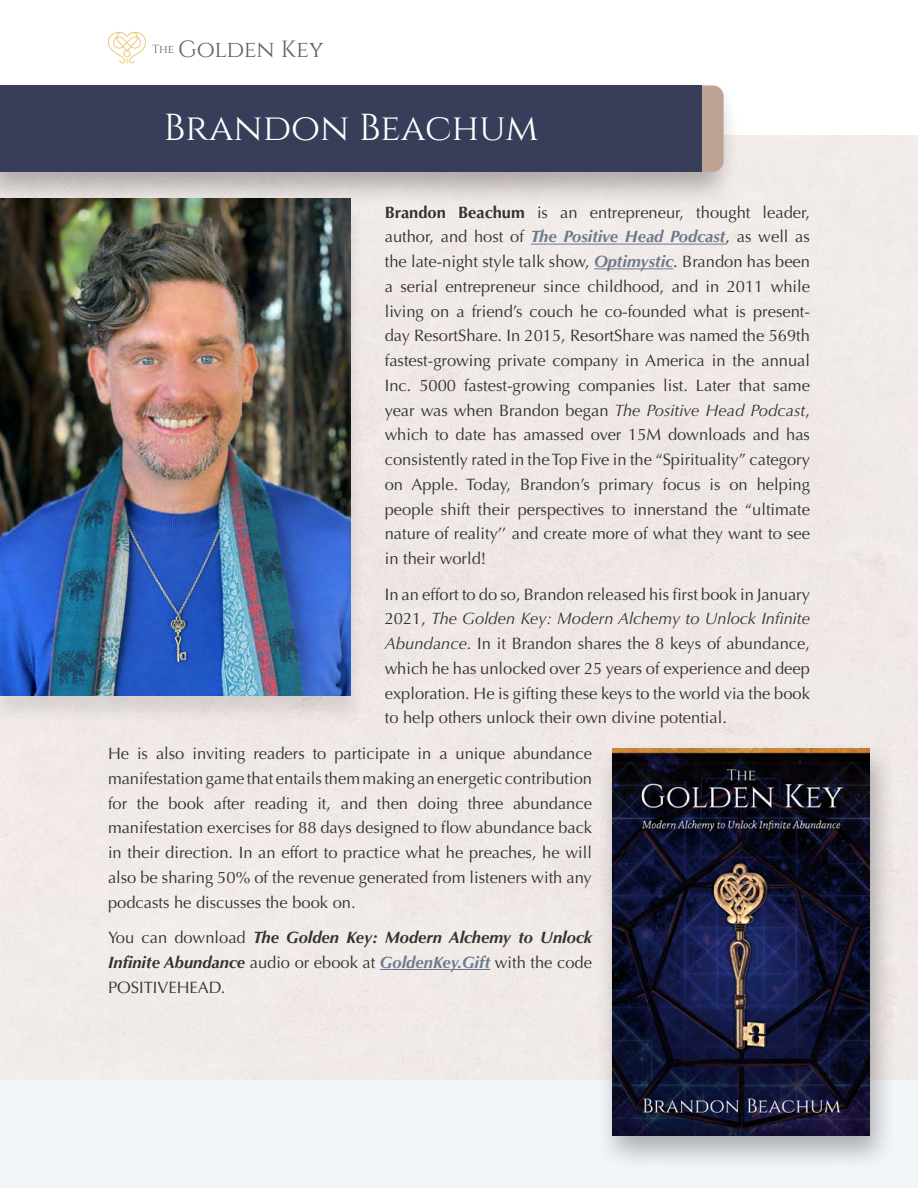
<style>
.page{position:relative;width:918px;height:1188px;background:#fff}
.page>*{position:absolute;margin:0;border:0;box-sizing:border-box;transform-origin:0 0}
.t1{font:37.5px "Cinzel";color:#fff}
.t2{font:23.4px "Cinzel";color:#695a58}
.Body_Paragraph_1{font:16.5px/24.8px "Optima";color:#333;text-align:justify}
.s1{font-weight:700}
.s2{font-weight:700;font-style:italic;color:#6c798c}
.s3{font-style:italic}
.s4{font-weight:700;font-style:italic}
</style>
<div class="page">
<div style="left:0;top:1080px;width:918px;height:108px;background:#f1f6f8"></div>
<svg style="left:108px;top:32px;width:38px;height:31px"></svg>
<div style="left:0;top:77px;width:741px;height:131px;background:#231f20;opacity:.33"></div>
<svg style="left:702px;top:85px;width:22px;height:87px;background:#bfa696"></svg>
<div style="left:0;top:85px;width:702px;height:87px;background:#383e59"></div>
<div style="left:0;top:197px;width:365px;height:527px;background:#231f20;opacity:.12"></div>
<img style="left:0;top:199px;width:351px;height:497px">
<hr style="left:531px;top:244px;width:194px;height:1px;background:#6c798c">
<hr style="left:594px;top:268px;width:79px;height:1px;background:#6c798c">
<hr style="left:380px;top:969px;width:110px;height:1px;background:#6c798c">
<div style="left:595px;top:740px;width:303px;height:432px;background:#231f20;opacity:.33"></div>
<img style="left:612px;top:749px;width:258px;height:387px">
<h2 class="t2" style="left:152px;top:35px;width:173px"><sup>The</sup> Golden Key</h2>
<h1 class="t1" style="left:164px;top:106px;width:376px">Brandon Beachum</h1>
<p class="Body_Paragraph_1" style="left:385px;top:200px;width:427px"><span class="s1">Brandon Beachum</span> is an entrepreneur, thought leader, author, and host of <span class="s2">The Positive Head Podcast</span>, as well as the late-night style talk show, <span class="s2">Optimystic</span>. Brandon has been a serial entrepreneur since childhood, and in 2011 while living on a friend’s couch he co-founded what is present&shy;day ResortShare. In 2015, ResortShare was named the 569th fastest-growing private company in America in the annual Inc. 5000 fastest-growing companies list. Later that same year was when Brandon began <span class="s3">The Positive Head Podcast</span>, which to date has amassed over 15M downloads and has consistently rated in the Top Five in the “Spirituality” category on Apple. Today, Brandon’s primary focus is on helping people shift their perspectives to innerstand the “ultimate nature of reality’’ and create more of what they want to see in their world!</p>
<p class="Body_Paragraph_1" style="left:385px;top:582px;width:427px">In an effort to do so, Brandon released his first book in January 2021, <span class="s3">The Golden Key: Modern Alchemy to Unlock Infinite Abundance</span>. In it Brandon shares the 8 keys of abundance, which he has unlocked over 25 years of experience and deep exploration. He is gifting these keys to the world via the book to help others unlock their own divine potential.</p>
<p class="Body_Paragraph_1" style="left:108px;top:741px;width:486px">He is also inviting readers to participate in a unique abundance manifestation game that entails them making an energetic contribution for the book after reading it, and then doing three abundance manifestation exercises for 88 days designed to flow abundance back in their direction. In an effort to practice what he preaches, he will also be sharing 50% of the revenue generated from listeners with any podcasts he discusses the book on.</p>
<p class="Body_Paragraph_1" style="left:108px;top:925px;width:485px">You can download <span class="s4">The Golden Key: Modern Alchemy to Unlock Infinite Abundance</span> audio or ebook at <span class="s2">GoldenKey.Gift</span> with the code POSITIVEHEAD.</p>
</div>
